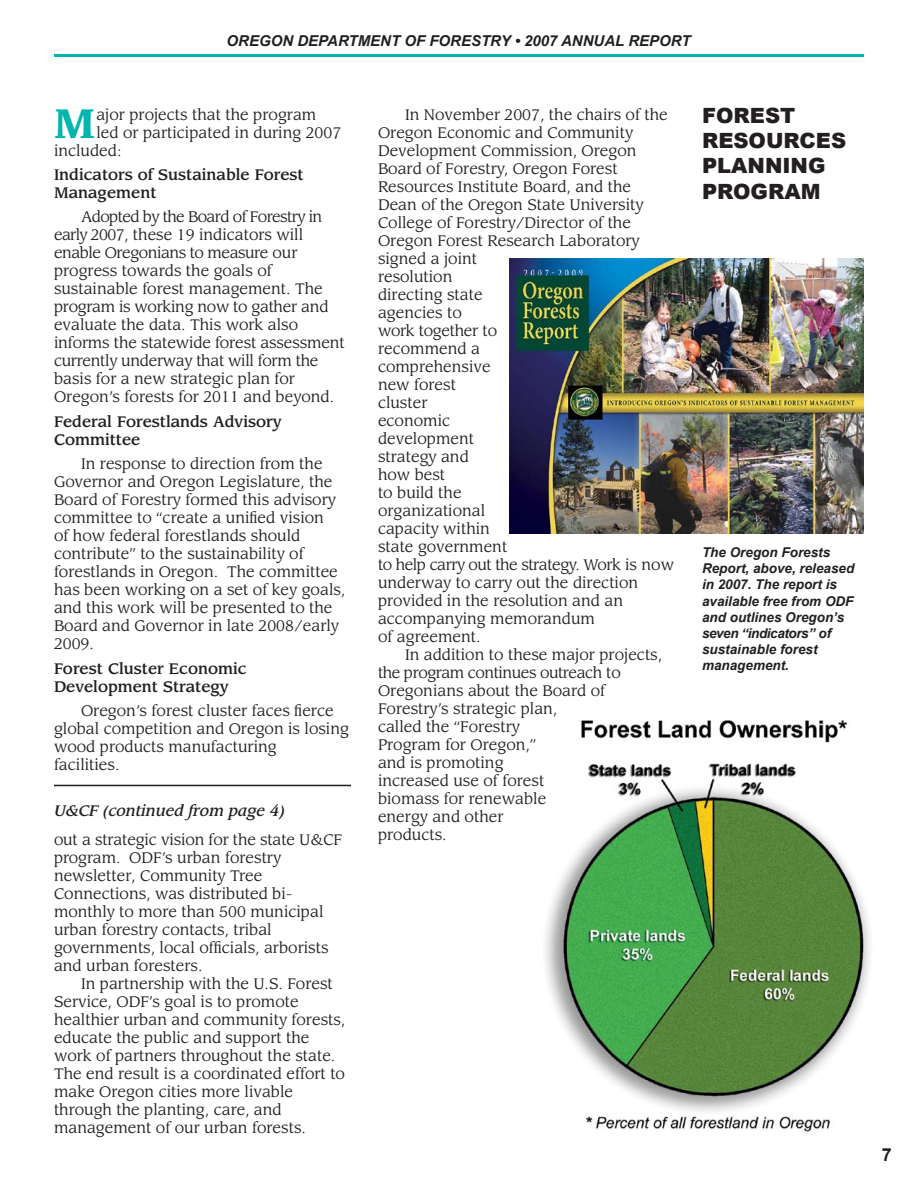
<style>
.page{position:relative;width:918px;height:1188px;background:#fff}
.page>*{position:absolute;margin:0;border:0;box-sizing:border-box;transform-origin:0 0}
.t1{font:700 40.35px "Leawood";color:#00b5ad}
.t2{font:900 21px/25.2px "Arial";color:#231f20}
.t3{font:700 18px "Arial";color:#231f20}
.t4{font:15px/18px "Leawood";color:#231f20}
.t5{font:500 15px/18px "Leawood";color:#231f20}
.t6{font:italic 700 15px "Arial";color:#231f20}
.t7{font:italic 500 15px "Leawood";color:#231f20}
.t8{font:italic 700 13.5px/16.2px "Arial";color:#231f20}
</style>
<div class="page">
<hr style="left:54px;top:54px;width:810px;height:3px;background:#00b5ad">
<hr style="left:54px;top:785px;width:297px;height:1px;background:#231f20">
<img style="left:545px;top:720px;width:325px;height:412px">
<img style="left:510px;top:259px;width:354px;height:274px">
<p class="t6" style="left:227px;top:31px;width:465px">OREGON DEPARTMENT OF FORESTRY • 2007 ANNUAL REPORT</p>
<h1 class="t1" style="left:54px;top:99px;width:43px">M</h1>
<p class="t4" style="left:96px;top:106px;width:222px">ajor projects that the program</p>
<p class="t4" style="left:96px;top:124px;width:246px">led or participated in during 2007</p>
<p class="t4" style="left:54px;top:142px;width:69px">included:</p>
<p class="t5" style="left:54px;top:166px;width:251px">Indicators of Sustainable Forest<br>Management</p>
<p class="t4" style="left:54px;top:208px;width:292px;text-indent:27px">Adopted by the Board of Forestry in early 2007, these 19 indicators will enable Oregonians to measure our progress towards the goals of sustainable forest management. The program is working now to gather and evaluate the data. This work also informs the statewide forest assessment currently underway that will form the basis for a new strategic plan for Oregon’s forests for 2011 and beyond.</p>
<p class="t5" style="left:54px;top:413px;width:229px">Federal Forestlands Advisory<br>Committee</p>
<p class="t4" style="left:54px;top:455px;width:293px;text-indent:27px">In response to direction from the Governor and Oregon Legislature, the Board of Forestry formed this advisory committee to “create a unified vision<br>of how federal forestlands should contribute” to the sustainability of forestlands in Oregon. The committee has been working on a set of key goals, and this work will be presented to the Board and Governor in late 2008/early 2009.</p>
<p class="t5" style="left:54px;top:660px;width:194px">Forest Cluster Economic<br>Development Strategy</p>
<p class="t4" style="left:54px;top:702px;width:297px;text-indent:27px">Oregon’s forest cluster faces fierce global competition and Oregon is losing wood products manufacturing<br>facilities.</p>
<p class="t7" style="left:54px;top:801px;width:232px">U&amp;CF (continued from page 4)</p>
<p class="t4" style="left:54px;top:831px;width:290px">out a strategic vision for the state U&amp;CF program. ODF’s urban forestry newsletter, Community Tree Connections, was distributed bi&shy;monthly to more than 500 municipal urban forestry contacts, tribal governments, local officials, arborists and urban foresters.</p>
<p class="t4" style="left:54px;top:975px;width:293px;text-indent:27px">In partnership with the U.S. Forest Service, ODF’s goal is to promote healthier urban and community forests, educate the public and support the work of partners throughout the state.<br>The end result is a coordinated effort to make Oregon cities more livable through the planting, care, and management of our urban forests.</p>
<p class="t4" style="left:378px;top:106px;width:298px;text-indent:27px">In November 2007, the chairs of the<br>Oregon Economic and Community<br>Development Commission, Oregon<br>Board of Forestry, Oregon Forest<br>Resources Institute Board, and the<br>Dean of the Oregon State University<br>College of Forestry/Director of the<br>Oregon Forest Research Laboratory signed a joint<br>resolution<br>directing state<br>agencies to<br>work together to<br>recommend a<br>comprehensive<br>new forest<br>cluster<br>economic<br>development<br>strategy and<br>how best<br>to build the<br>organizational<br>capacity within<br>state government<br>to help carry out the strategy. Work is now underway to carry out the direction provided in the resolution and an accompanying memorandum<br>of agreement.</p>
<p class="t4" style="left:378px;top:646px;width:286px;text-indent:27px">In addition to these major projects, the program continues outreach to<br>Oregonians about the Board of<br>Forestry’s strategic plan,<br>called the “Forestry<br>Program for Oregon,”<br>and is promoting<br>increased use of forest<br>biomass for renewable<br>energy and other<br>products.</p>
<h2 class="t2" style="left:702px;top:103px;width:146px">FOREST<br>RESOURCES<br>PLANNING<br>PROGRAM</h2>
<p class="t8" style="left:702px;top:545px;width:154px">The Oregon Forests<br>Report, above, released in 2007. The report is available free from ODF and outlines Oregon’s seven “indicators” of sustainable forest management.</p>
<p class="t3" style="left:882px;top:1143px;width:12px">7</p>
</div>
